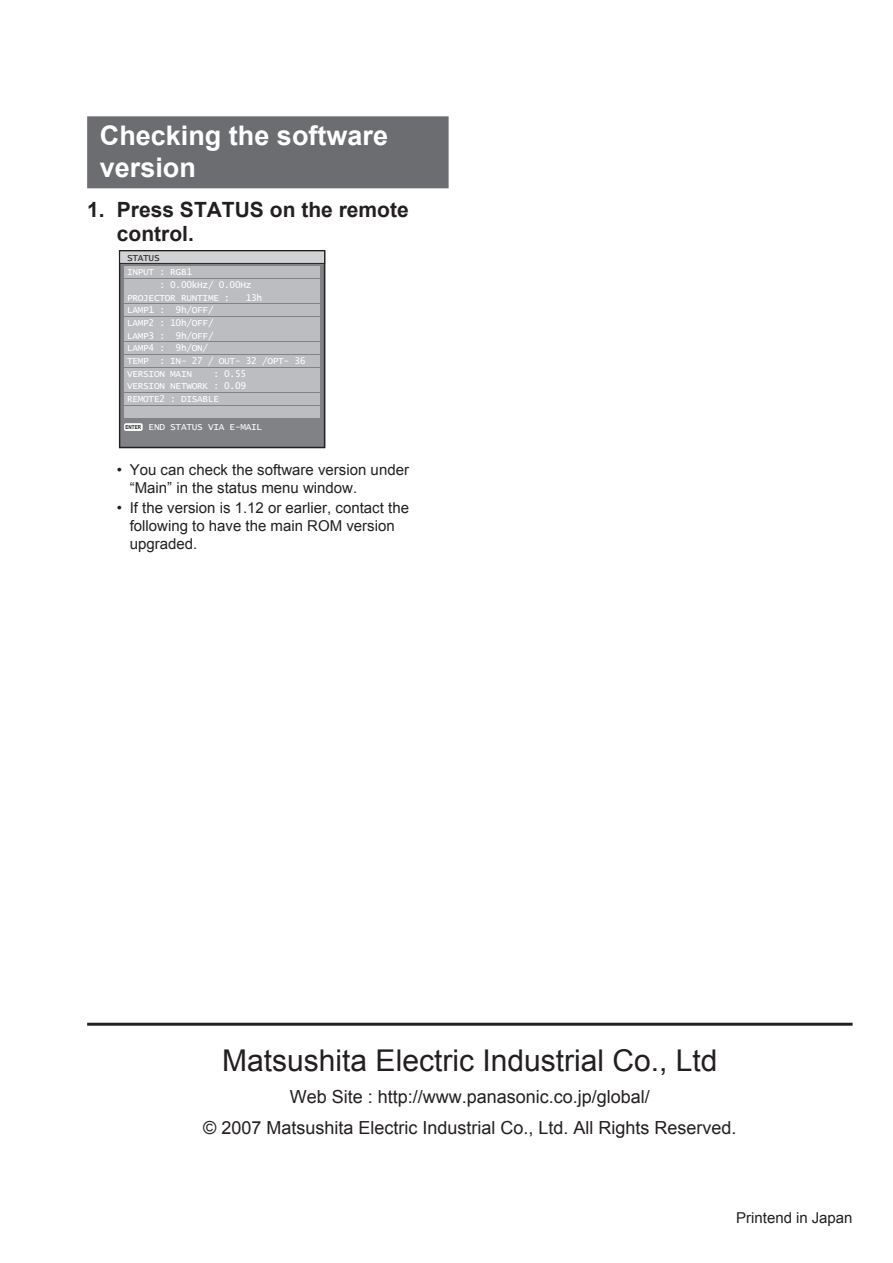
<style>
.page{position:relative;width:893px;height:1263px;background:#fff}
.page>*{position:absolute;margin:0;border:0;box-sizing:border-box;transform-origin:0 0}
.t1{font:30px "Arial";color:#231f20}
.t2{font:700 27px/31.5px "Arial";color:#fff}
.t3{font:700 21px/24px "Arial";color:#231f20}
.t4{font:18px/31.5px "Arial";color:#231f20;text-align:center}
.t5{font:15px/18px "Arial";color:#231f20}
.t6{font:9.45px/12.8px "Lucida Console";letter-spacing:-.03em;color:#fff}
.t7{font:9.45px "Lucida Console";letter-spacing:-.03em;color:#231f20}
.t8{font:700 5.4px "Arial";color:#231f20;scale:.85 1}
</style>
<div class="page">
<div style="left:87px;top:116px;width:362px;height:72px;background:#6c6d70"></div>
<div style="left:120px;top:251px;width:205px;height:196px;background:#808285"></div>
<div style="left:119px;top:250px;width:206px;height:198px;border:1px solid #231f20"></div>
<div style="left:120px;top:251px;width:205px;height:12px;background:#d1d2d4"></div>
<div style="left:119px;top:250px;width:206px;height:14px;border:1px solid #231f20"></div>
<div style="left:124px;top:266px;width:195px;height:12px;background:#bcbdc0"></div>
<div style="left:125px;top:280px;width:195px;height:11px;background:#bcbdc0"></div>
<div style="left:124px;top:279px;width:195px;height:11px;background:#bcbdc0"></div>
<div style="left:124px;top:292px;width:195px;height:11px;background:#bcbdc0"></div>
<div style="left:124px;top:304px;width:195px;height:12px;background:#bcbdc0"></div>
<div style="left:125px;top:318px;width:195px;height:12px;background:#bcbdc0"></div>
<div style="left:124px;top:317px;width:195px;height:11px;background:#bcbdc0"></div>
<div style="left:124px;top:330px;width:195px;height:11px;background:#bcbdc0"></div>
<div style="left:124px;top:342px;width:195px;height:12px;background:#bcbdc0"></div>
<div style="left:124px;top:355px;width:195px;height:12px;background:#bcbdc0"></div>
<div style="left:125px;top:369px;width:195px;height:11px;background:#bcbdc0"></div>
<div style="left:124px;top:368px;width:195px;height:11px;background:#bcbdc0"></div>
<div style="left:124px;top:381px;width:195px;height:11px;background:#bcbdc0"></div>
<div style="left:124px;top:393px;width:195px;height:12px;background:#bcbdc0"></div>
<div style="left:125px;top:407px;width:195px;height:12px;background:#bcbdc0"></div>
<div style="left:124px;top:406px;width:195px;height:11px;background:#bcbdc0"></div>
<div style="left:124px;top:423px;width:19px;height:8px;background:#fff;border-radius:2px"></div>
<hr style="left:87px;top:1023px;width:766px;height:3px;background:#231f20">
<h2 class="t2" style="left:100px;top:120px;width:290px">Checking the software version</h2>
<h3 class="t3" style="left:117px;top:198px;width:293px;text-indent:-30px">1. Press STATUS on the remote control.</h3>
<p class="t7" style="left:127px;top:254px;width:34px">STATUS</p>
<p class="t6" style="left:127px;top:266px;width:67px">INPUT : RGB1</p>
<p class="t6" style="left:159px;top:279px;width:94px">: 0.00kHz/ 0.00Hz</p>
<p class="t6" style="left:127px;top:291px;width:104px">PROJECTOR RUNTIME :</p>
<p class="t6" style="left:246px;top:291px;width:18px">13h</p>
<p class="t6" style="left:127px;top:304px;width:180px">LAMP1 : 9h/OFF/<br>LAMP2 : 10h/OFF/<br>LAMP3 : 9h/OFF/<br>LAMP4 : 9h/ON/<br>TEMP : IN- 27 / OUT- 32 /OPT- 36<br>VERSION MAIN</p>
<p class="t6" style="left:127px;top:368px;width:121px;text-align:justify;text-indent:86px">: 0.55<br>VERSION NETWORK : 0.09<br>REMOTE2 : DISABLE</p>
<p class="t8" style="left:126px;top:424px;width:20px">ENTER</p>
<p class="t6" style="left:149px;top:421px;width:115px">END STATUS VIA E-MAIL</p>
<h3 class="t5" style="left:117px;top:461px;width:7px">•</h3>
<h3 class="t5" style="left:117px;top:499px;width:7px">•</h3>
<h3 class="t5" style="left:130px;top:461px;width:281px">You can check the software version under “Main” in the status menu window.</h3>
<h3 class="t5" style="left:130px;top:499px;width:281px">If the version is 1.12 or earlier, contact the following to have the main ROM version upgraded.</h3>
<h1 class="t1" style="left:222px;top:1044px;width:497px">Matsushita Electric Industrial Co., Ltd</h1>
<h3 class="t4" style="left:203px;top:1081px;width:535px">Web Site : http://www.panasonic.co.jp/global/<br>© 2007 Matsushita Electric Industrial Co., Ltd. All Rights Reserved.</h3>
<h3 class="t5" style="left:736px;top:1208px;width:118px">Printend in Japan</h3>
</div>
